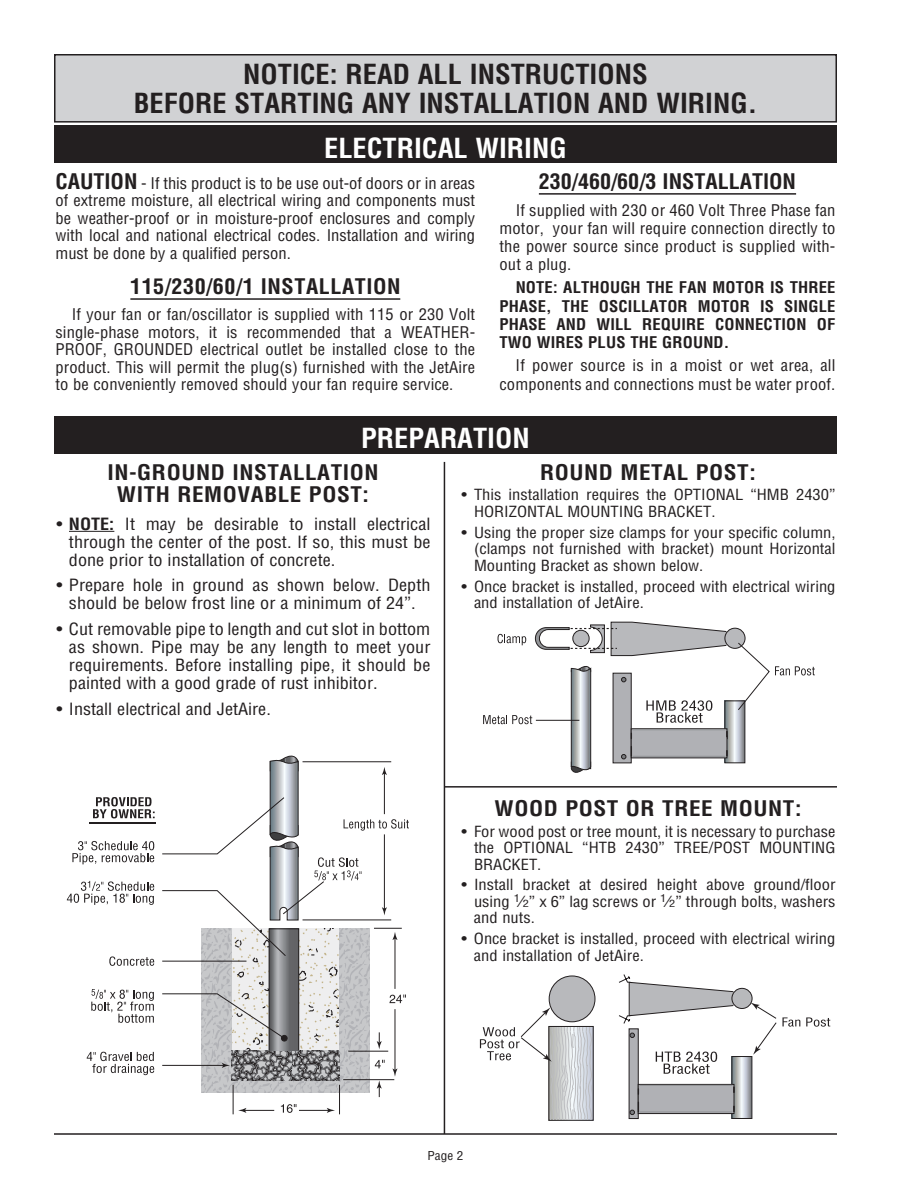
<style>
.page{position:relative;width:918px;height:1188px;background:#fff}
.page>*{position:absolute;margin:0;border:0;box-sizing:border-box;transform-origin:0 0}
.t1{font:700 condensed 27px/29.1px "Helvetica";color:#231f20;text-align:center;scale:1.05 1}
.t2{font:700 condensed 27px "Helvetica";color:#fff;scale:1.05 1}
.t3{font:700 condensed 21px/22.5px "Helvetica";letter-spacing:.025em;color:#231f20;text-align:center;scale:1.1 1}
.t4{font:700 condensed 21px "Helvetica";color:#231f20;scale:1.05 1}
.t5{font:700 condensed 21px "Helvetica";letter-spacing:.025em;color:#231f20;scale:1.05 1}
.t6{font:condensed 16.5px/18px "Helvetica";color:#231f20;text-align:justify;scale:1.1 1}
.t7{font:condensed 15.75px/17.5px "Helvetica";letter-spacing:.01em;color:#231f20;text-align:justify;scale:1.05 1}
.t8{font:700 condensed 15.75px "Helvetica";letter-spacing:.01em;color:#231f20;scale:1.05 1}
.t9{font:condensed 15px/16.5px "Helvetica";color:#231f20;scale:1.1 1}
.t10{font:condensed 12px "Helvetica";color:#231f20;scale:1.1 1}
.s1{font-weight:700;font-size:21px}
.s2{font-weight:700}
.s3{font-size:9.75px}
</style>
<div class="page">
<hr style="left:539px;top:193px;width:257px;height:2px;background:#231f20">
<div style="left:55px;top:55px;width:781px;height:67px;background:#d1d2d4"></div>
<div style="left:54px;top:54px;width:783px;height:69px;border:2px solid #231f20"></div>
<div style="left:54px;top:125px;width:783px;height:38px;background:#231f20"></div>
<hr style="left:130px;top:298px;width:270px;height:2px;background:#231f20">
<div style="left:54px;top:416px;width:783px;height:37px;background:#231f20"></div>
<hr style="left:444px;top:462px;width:1px;height:672px;background:#231f20">
<hr style="left:69px;top:531px;width:45px;height:1px;background:#231f20">
<svg style="left:483px;top:622px;width:332px;height:151px"></svg>
<hr style="left:54px;top:1133px;width:783px;height:2px;background:#231f20">
<svg style="left:734px;top:1058px;width:16px;height:59px"></svg>
<div style="left:732px;top:1056px;width:20px;height:63px;border:1px solid #231f20"></div>
<div style="left:629px;top:1028px;width:10px;height:91px;background:#b0b1b5;border:1px solid #231f20"></div>
<div style="left:638px;top:1084px;width:96px;height:30px;background:#b0b1b5;border:1px solid #231f20"></div>
<svg style="left:637px;top:1088px;width:2px;height:7px"></svg>
<svg style="left:733px;top:1086px;width:2px;height:7px"></svg>
<svg style="left:733px;top:1106px;width:2px;height:6px"></svg>
<hr style="left:640px;top:1085px;width:92px;height:1px;background:#939598">
<hr style="left:640px;top:1111px;width:92px;height:2px;background:#939598">
<svg style="left:630px;top:1102px;width:9px;height:13px"></svg>
<div style="left:549px;top:976px;width:46px;height:46px;background:#b8b9bc;border-radius:50%"></div>
<div style="left:549px;top:976px;width:46px;height:46px;border:1px solid #231f20;border-radius:50%"></div>
<div style="left:732px;top:988px;width:20px;height:21px;background:#b8b9bc;border-radius:50%"></div>
<div style="left:732px;top:988px;width:20px;height:21px;border:1px solid #231f20;border-radius:50%"></div>
<svg style="left:806px;top:1017px;width:24px;height:10px"></svg>
<svg style="left:619px;top:974px;width:115px;height:100px"></svg>
<div style="left:549px;top:1026px;width:45px;height:95px;border:1px solid #231f20"></div>
<svg style="left:551px;top:1028px;width:41px;height:91px"></svg>
<svg style="left:751px;top:1003px;width:49px;height:52px"></svg>
<svg style="left:480px;top:1008px;width:72px;height:54px"></svg>
<svg style="left:67px;top:756px;width:342px;height:358px"></svg>
<hr style="left:444px;top:786px;width:393px;height:2px;background:#231f20">
<h1 class="t1" style="left:134px;top:60px;width:595px">NOTICE: READ ALL INSTRUCTIONS<br>BEFORE STARTING ANY INSTALLATION AND WIRING.</h1>
<h1 class="t2" style="left:324px;top:131px;width:232px">ELECTRICAL WIRING</h1>
<p class="t7" style="left:55px;top:174px;width:401px"><span class="s1">CAUTION</span> - If this product is to be use out-of doors or in areas of extreme moisture, all electrical wiring and components must be weather-proof or in moisture-proof enclosures and comply with local and national electrical codes. Installation and wiring must be done by a qualified person.</p>
<h2 class="t5" style="left:130px;top:273px;width:259px">115/230/60/1 INSTALLATION</h2>
<p class="t7" style="left:55px;top:305px;width:401px;text-indent:16px">If your fan or fan/oscillator is supplied with 115 or 230 Volt single-phase motors, it is recommended that a WEATHER-PROOF, GROUNDED electrical outlet be installed close to the product. This will permit the plug(s) furnished with the JetAire to be conveniently removed should your fan require service.</p>
<h1 class="t2" style="left:361px;top:422px;width:162px">PREPARATION</h1>
<h2 class="t3" style="left:107px;top:461px;width:248px">IN-GROUND INSTALLATION<br>WITH REMOVABLE POST:</h2>
<p class="t6" style="left:69px;top:515px;width:330px;text-indent:-13px">• <span class="s2">NOTE:</span> It may be desirable to install electrical through the center of the post. If so, this must be done prior to installation of concrete.</p>
<p class="t6" style="left:56px;top:576px;width:342px;text-align:center">• Prepare hole in ground as shown below. Depth should be below frost line or a minimum of 24”.</p>
<p class="t6" style="left:69px;top:620px;width:330px;text-indent:-13px">• Cut removable pipe to length and cut slot in bottom as shown. Pipe may be any length to meet your requirements. Before installing pipe, it should be painted with a good grade of rust inhibitor.</p>
<p class="t6" style="left:56px;top:699px;width:197px">• Install electrical and JetAire.</p>
<h2 class="t4" style="left:539px;top:168px;width:246px">230/460/60/3 INSTALLATION</h2>
<p class="t7" style="left:499px;top:200px;width:322px;line-height:18.1px;text-indent:16px">If supplied with 230 or 460 Volt Three Phase fan motor, your fan will require connection directly to the power source since product is supplied with&shy;out a plug.</p>
<p class="t8" style="left:516px;top:278px;width:65px">NOTE: ALTHOUGH</p>
<p class="t8" style="left:646px;top:278px;width:10px">THE</p>
<p class="t8" style="left:679px;top:278px;width:10px">FAN</p>
<p class="t8" style="left:712px;top:278px;width:11px">MOTOR</p>
<p class="t8" style="left:770px;top:278px;width:29px">IS THREE</p>
<p class="t8" style="left:499px;top:296px;width:10px">PHASE</p>
<p class="t8" style="left:546px;top:296px;width:25px">, THE</p>
<p class="t8" style="left:599px;top:296px;width:10px">OSCILLATOR</p>
<p class="t8" style="left:698px;top:296px;width:11px">MOTOR</p>
<p class="t8" style="left:760px;top:296px;width:32px">IS SINGLE</p>
<p class="t8" style="left:499px;top:314px;width:10px">PHASE</p>
<p class="t8" style="left:556px;top:314px;width:11px">AND</p>
<p class="t8" style="left:596px;top:314px;width:10px">WILL</p>
<p class="t8" style="left:642px;top:314px;width:37px">REQUIRE</p>
<p class="t8" style="left:715px;top:314px;width:10px">CONNECTION</p>
<p class="t8" style="left:817px;top:314px;width:10px">OF</p>
<p class="t8" style="left:499px;top:333px;width:11px">TWO</p>
<p class="t8" style="left:537px;top:333px;width:10px">WIRES</p>
<p class="t8" style="left:588px;top:333px;width:10px">PLUS</p>
<p class="t8" style="left:630px;top:333px;width:10px">THE</p>
<p class="t8" style="left:662px;top:333px;width:11px">GROUND</p>
<p class="t8" style="left:724px;top:333px;width:7px">.</p>
<p class="t7" style="left:499px;top:356px;width:321px;line-height:18.1px;text-align:right">If power source is in a moist or wet area, all components and connections must be water proof.</p>
<h2 class="t3" style="left:540px;top:461px;width:198px">ROUND METAL POST:</h2>
<p class="t9" style="left:474px;top:486px;width:330px;text-indent:-13px">• This installation requires the OPTIONAL “HMB 2430”<br>HORIZONTAL MOUNTING BRACKET.</p>
<p class="t9" style="left:474px;top:524px;width:330px;text-align:justify;text-indent:-13px">• Using the proper size clamps for your specific column, (clamps not furnished with bracket) mount Horizontal Mounting Bracket as shown below.</p>
<p class="t9" style="left:474px;top:578px;width:330px;text-indent:-13px">• Once bracket is installed, proceed with electrical wiring and installation of JetAire.</p>
<h2 class="t3" style="left:495px;top:797px;width:281px">WOOD POST OR TREE MOUNT:</h2>
<p class="t9" style="left:474px;top:823px;width:330px;text-align:justify;text-indent:-13px">• For wood post or tree mount, it is necessary to purchase the OPTIONAL “HTB 2430” TREE/POST MOUNTING BRACKET.</p>
<p class="t9" style="left:474px;top:876px;width:330px;text-align:justify;text-indent:-13px">• Install bracket at desired height above ground/floor using <sup>1</sup>⁄<span class="s3">2</span>” x 6” lag screws or <sup>1</sup>⁄<span class="s3">2</span>” through bolts, washers and nuts.</p>
<p class="t9" style="left:474px;top:930px;width:330px;text-indent:-13px">• Once bracket is installed, proceed with electrical wiring and installation of JetAire.</p>
<p class="t10" style="left:428px;top:1148px;width:34px">Page 2</p>
</div>
